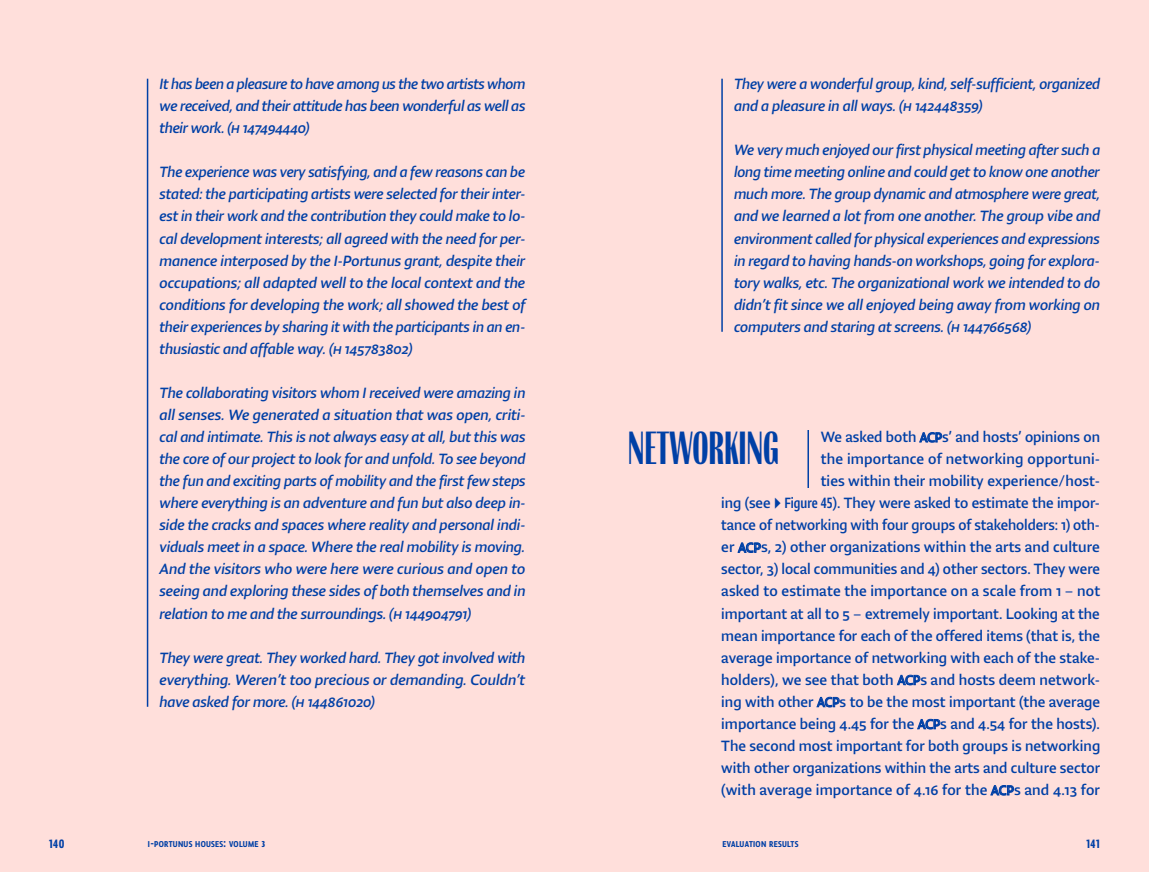
<style>
.page{position:relative;width:1149px;height:872px;background:#fff}
.page>*{position:absolute;margin:0;border:0;box-sizing:border-box;transform-origin:0 0}
.t1{font:48px "Francis Std Bld";color:#0040a6;scale:.94 1}
.V1_-_TEKUĆI_TEKST{font:italic 16.5px/22px "Lumin Sans Std";letter-spacing:-.01em;color:#0040a6;text-align:justify}
.V1_-_TEKUĆI_TEKST-2{font:16.5px/22px "Lumin Sans Std";color:#0040a6;text-align:right}
.t2{font:500 13.5px "Lumin Sans Cond";letter-spacing:.025em;color:#0040a6}
.t3{font:500 9.45px "Lumin Sans Cond";letter-spacing:.03em;color:#0040a6}
.s1{font-size:15px}
.s2{font-family:"Lumin Sans Cond Std Bld"}
.s3{font-family:"Lumin Sans Cond"}
.s4{font-size:13.5px}
.s5{font-family:"Lumin Sans Cond Std Bld";font-weight:400;font-size:9.6px}
</style>
<div class="page">
<div style="left:0;top:0;width:1148px;height:872px;background:#ffdfdb"></div>
<hr style="left:147px;top:79px;width:1px;height:628px;background:#0040a6">
<hr style="left:721px;top:79px;width:1px;height:253px;background:#0040a6">
<hr style="left:807px;top:430px;width:1px;height:57px;background:#0040a6">
<p class="V1_-_TEKUĆI_TEKST" style="left:159px;top:73px;width:367px">It has been a pleasure to have among us the two artists whom we received, and their attitude has been wonderful as well as their work. (h 147494440)</p>
<p class="V1_-_TEKUĆI_TEKST" style="left:159px;top:161px;width:367px">The experience was very satisfying, and a few reasons can be stated: the participating artists were selected for their inter&shy;est in their work and the contribution they could make to lo&shy;cal development interests; all agreed with the need for per&shy;manence interposed by the I-Portunus grant, despite their occupations; all adapted well to the local context and the conditions for developing the work; all showed the best of their experiences by sharing it with the participants in an en&shy;thusiastic and affable way. (h 145783802)</p>
<p class="V1_-_TEKUĆI_TEKST" style="left:159px;top:382px;width:368px">The collaborating visitors whom I received were amazing in all senses. We generated a situation that was open, criti&shy;cal and intimate. This is not always easy at all, but this was the core of our project to look for and unfold. To see beyond the fun and exciting parts of mobility and the first few steps where everything is an adventure and fun but also deep in&shy;side the cracks and spaces where reality and personal indi&shy;viduals meet in a space. Where the real mobility is moving.<br>And the visitors who were here were curious and open to seeing and exploring these sides of both themselves and in relation to me and the surroundings. (h 144904791)</p>
<p class="V1_-_TEKUĆI_TEKST" style="left:159px;top:646px;width:367px">They were great. They worked hard. They got involved with everything. Weren’t too precious or demanding. Couldn’t have asked for more. (h 144861020)</p>
<p class="V1_-_TEKUĆI_TEKST" style="left:733px;top:73px;width:368px">They were a wonderful group, kind, self-sufficient, organized and a pleasure in all ways. (h 142448359)</p>
<p class="V1_-_TEKUĆI_TEKST" style="left:733px;top:139px;width:368px">We very much enjoyed our first physical meeting after such a long time meeting online and could get to know one another much more. The group dynamic and atmosphere were great, and we learned a lot from one another. The group vibe and environment called for physical experiences and expressions in regard to having hands-on workshops, going for explora&shy;tory walks, etc. The organizational work we intended to do didn’t fit since we all enjoyed being away from working on computers and staring at screens. (h 144766568)</p>
<p class="V1_-_TEKUĆI_TEKST-2" style="left:721px;top:426px;width:380px">We asked both <span class="s1">ACP</span>s’ and hosts’ opinions on<br>the importance of networking opportuni-<br>ties within their mobility experience/host-<br>ing (see <span class="s2">▸</span> <span class="s3">Figure 45</span>). They were asked to estimate the impor&shy;tance of networking with four groups of stakeholders: 1) oth&shy;er <span class="s1">ACP</span>s, 2) other organizations within the arts and culture sector, 3) local communities and 4) other sectors. They were asked to estimate the importance on a scale from 1 – not important at all to 5 – extremely important. Looking at the mean importance for each of the offered items (that is, the average importance of networking with each of the stake&shy;holders), we see that both <span class="s1">ACP</span>s and hosts deem network&shy;ing with other <span class="s1">ACP</span>s to be the most important (the average importance being 4.45 for the <span class="s1">ACP</span>s and 4.54 for the hosts).<br>The second most important for both groups is networking with other organizations within the arts and culture sector (with average importance of 4.16 for the <span class="s1">ACP</span>s and 4.13 for</p>
<p class="t1" style="left:627px;top:419px;width:162px">NETWORKING</p>
<p class="t2" style="left:49px;top:836px;width:17px">140</p>
<p class="t3" style="left:148px;top:838px;width:119px">I<span class="s4">-</span>PORTUNUS HOUSES<span class="s4">:</span> VOLUME <span class="s5">3</span></p>
<p class="t2" style="left:1086px;top:836px;width:15px">141</p>
<p class="t3" style="left:722px;top:838px;width:78px">EVALUATION RESULTS</p>
</div>
